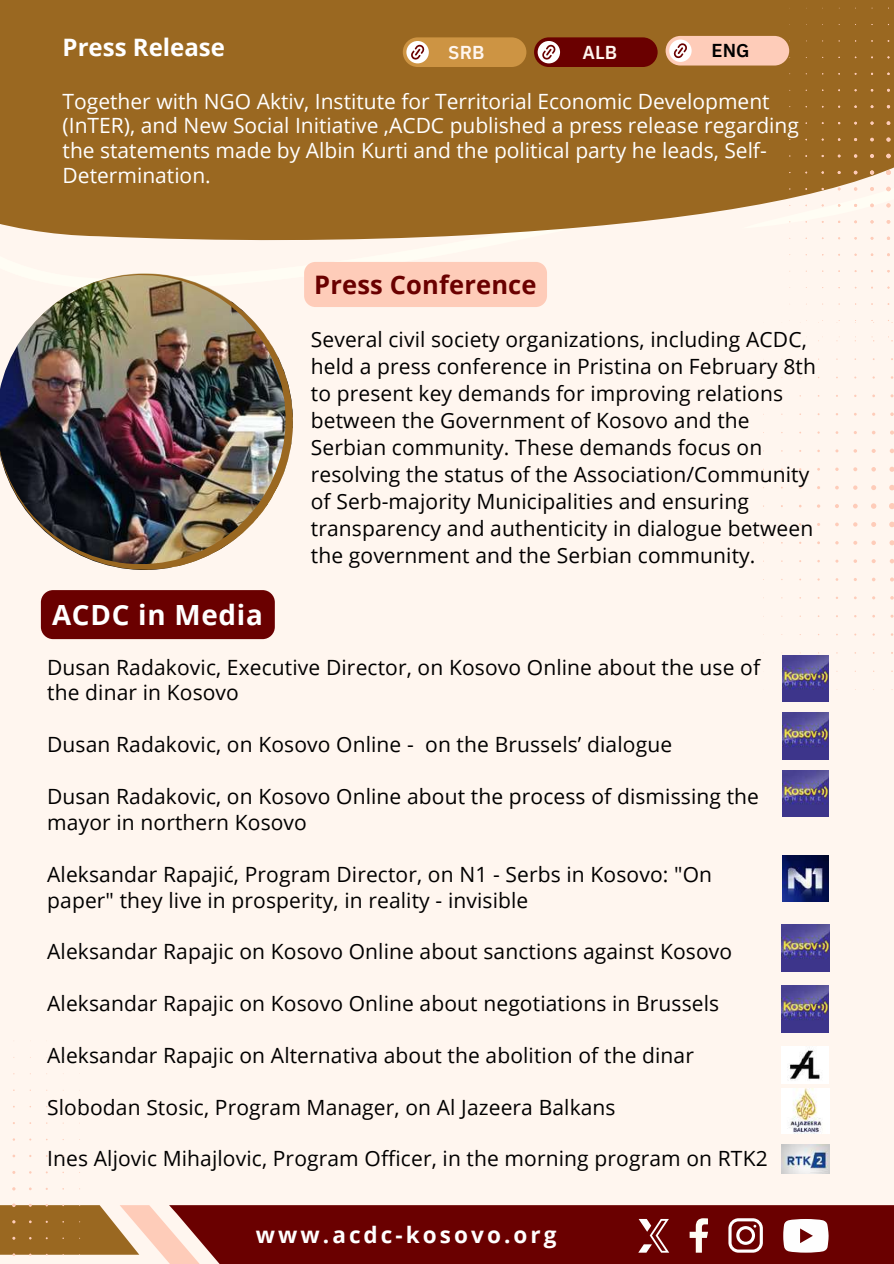
<style>
.page{position:relative;width:894px;height:1264px;background:#fff}
.page>*{position:absolute;margin:0;border:0;box-sizing:border-box;transform-origin:0 0}
.t1{font:700 27.75px "Open Sans";letter-spacing:.025em;color:#fff}
.t2{font:700 25.5px "Open Sans";letter-spacing:.005em;color:#6a0000}
.t3{font:700 24px "Open Sans";color:#fff}
.t4{font:700 22.5px "Open Sans";letter-spacing:.135em;color:#fff}
.t5{font:21px/27px "Open Sans";letter-spacing:.005em;color:#000}
.t6{font:21px/24.8px "Open Sans";color:#fff}
.t7{font:600 18.6px "IBM Plex Sans Thai";color:#fff6ef}
.t8{font:600 18.6px "IBM Plex Sans Thai";color:#000}
</style>
<div class="page">
<div style="left:0;top:0;width:893px;height:1263px;background:#fff6ef"></div>
<svg style="left:763px;top:448px;width:130px;height:242px"></svg>
<svg style="left:0;top:0;width:893px;height:379px;fill:#9a6821"></svg>
<div style="left:346px;top:262px;width:201px;height:45px;background:#feccb9"></div>
<svg style="left:0;top:1046px;width:893px;height:217px"></svg>
<img style="left:782px;top:855px;width:46px;height:46px">
<img style="left:781px;top:1046px;width:46px;height:37px">
<img style="left:781px;top:1088px;width:47px;height:45px">
<img style="left:781px;top:1144px;width:47px;height:29px">
<img style="left:781px;top:924px;width:47px;height:47px">
<img style="left:781px;top:985px;width:46px;height:46px">
<img style="left:782px;top:770px;width:46px;height:46px">
<img style="left:782px;top:713px;width:46px;height:46px">
<img style="left:781px;top:655px;width:47px;height:46px">
<img style="left:0;top:221px;width:346px;height:402px">
<div style="left:41px;top:590px;width:234px;height:49px;background:#6a0000;border-radius:12px"></div>
<svg style="left:728px;top:8px;width:165px;height:329px"></svg>
<div style="left:402px;top:37px;width:124px;height:30px;background:#cd9443;border-radius:15px"></div>
<div style="left:406px;top:41px;width:22px;height:22px;background:#fff;border-radius:50%"></div>
<svg style="left:411px;top:45px;width:13px;height:15px"></svg>
<div style="left:665px;top:36px;width:124px;height:29px;background:#feccb9;border-radius:15px"></div>
<div style="left:669px;top:40px;width:22px;height:22px;background:#fff;border-radius:50%"></div>
<svg style="left:673px;top:43px;width:14px;height:16px"></svg>
<div style="left:534px;top:37px;width:123px;height:30px;background:#6a0000;border-radius:15px"></div>
<div style="left:537px;top:41px;width:23px;height:22px;background:#fff;border-radius:50%"></div>
<svg style="left:542px;top:45px;width:14px;height:15px"></svg>
<p class="t3" style="left:63px;top:30px;width:164px">Press Release</p>
<p class="t7" style="left:448px;top:42px;width:38px">SRB</p>
<p class="t6" style="left:63px;top:88px;width:737px">Together with NGO Aktiv, Institute for Territorial Economic Development (InTER), and New Social Initiative ,ACDC published a press release regarding the statements made by Albin Kurti and the political party he leads, Self-Determination.</p>
<p class="t7" style="left:582px;top:42px;width:36px">ALB</p>
<p class="t8" style="left:711px;top:40px;width:39px">ENG</p>
<p class="t2" style="left:314px;top:267px;width:224px">Press Conference</p>
<h1 class="t1" style="left:52px;top:595px;width:212px">ACDC in Media</h1>
<p class="t5" style="left:311px;top:325px;width:506px">Several civil society organizations, including ACDC, held a press conference in Pristina on February 8th to present key demands for improving relations between the Government of Kosovo and the Serbian community. These demands focus on resolving the status of the Association/Community of Serb-majority Municipalities and ensuring transparency and authenticity in dialogue between the government and the Serbian community.</p>
<p class="t5" style="left:47px;top:653px;width:714px;line-height:25.8px">Dusan Radakovic, Executive Director, on Kosovo Online about the use of the dinar in Kosovo</p>
<p class="t5" style="left:47px;top:730px;width:626px">Dusan Radakovic, on Kosovo Online - on the Brussels’ dialogue</p>
<p class="t5" style="left:47px;top:783px;width:713px;line-height:25.8px">Dusan Radakovic, on Kosovo Online about the process of dismissing the mayor in northern Kosovo</p>
<p class="t5" style="left:47px;top:860px;width:666px;line-height:25.8px">Aleksandar Rapajić, Program Director, on N1 - Serbs in Kosovo: "On paper" they live in prosperity, in reality - invisible</p>
<p class="t5" style="left:47px;top:937px;width:686px">Aleksandar Rapajic on Kosovo Online about sanctions against Kosovo</p>
<p class="t5" style="left:47px;top:989px;width:673px">Aleksandar Rapajic on Kosovo Online about negotiations in Brussels</p>
<p class="t5" style="left:47px;top:1041px;width:648px">Aleksandar Rapajic on Alternativa about the abolition of the dinar</p>
<p class="t5" style="left:47px;top:1092px;width:569px">Slobodan Stosic, Program Manager, on Al Jazeera Balkans</p>
<p class="t5" style="left:47px;top:1144px;width:721px">Ines Aljovic Mihajlovic, Program Officer, in the morning program on RTK2</p>
<p class="t4" style="left:256px;top:1219px;width:302px">www.acdc-kosovo.org</p>
</div>
